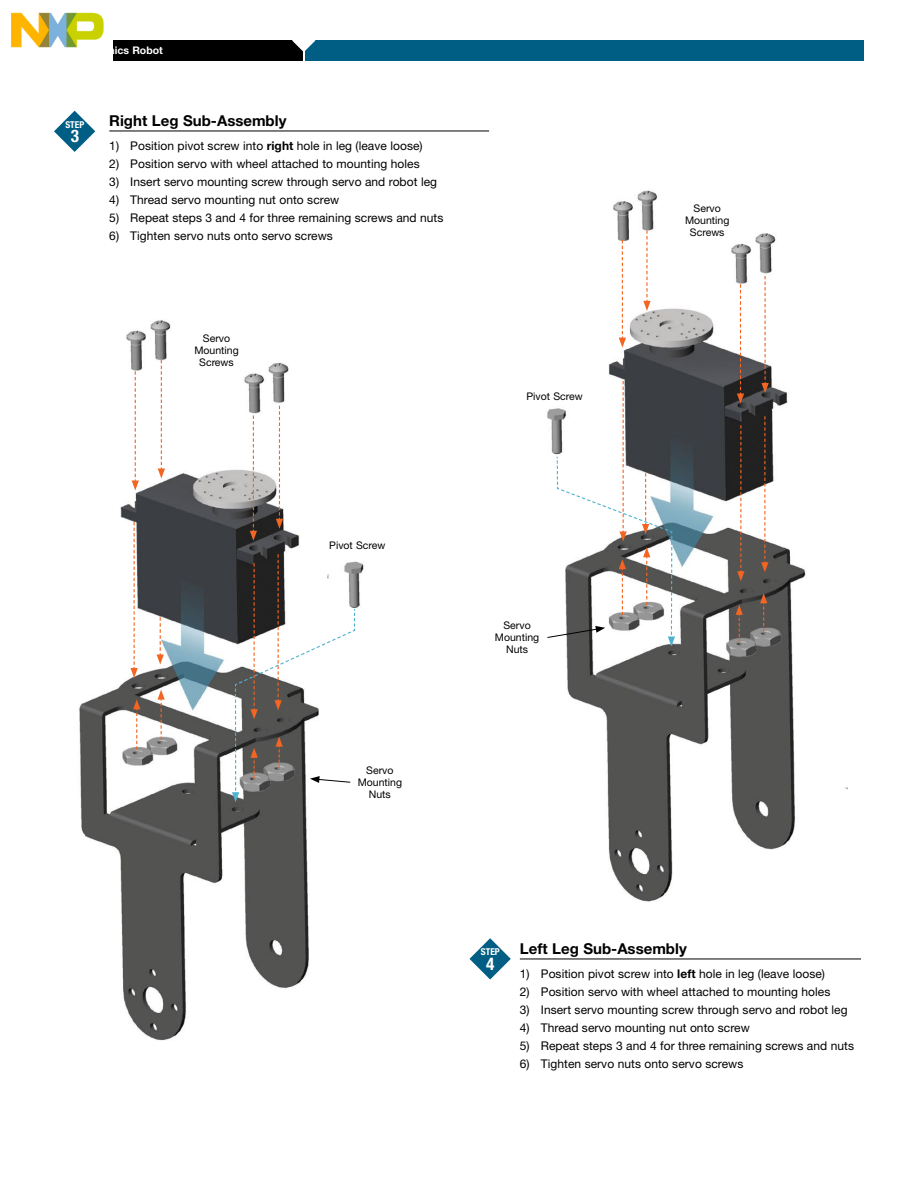
<style>
.page{position:relative;width:918px;height:1188px;background:#fff}
.page>*{position:absolute;margin:0;border:0;box-sizing:border-box;transform-origin:0 0}
.t1{font:700 condensed 17.4px "Helvetica Neue LT Pro";color:#fff}
.t2{font:700 15px "Helvetica Neue";color:#000}
.t3{font:12px "Helvetica Neue";letter-spacing:.005em;color:#000}
.t4{font:10.5px/12px "Helvetica Neue";color:#000;text-align:center}
.t5{font:700 10.5px "Helvetica Neue LT Pro";color:#fff}
.t6{font:700 condensed 9.45px "Helvetica Neue LT Pro";color:#fff}
.s1{font-weight:700}
</style>
<div class="page">
<div style="left:305px;top:40px;width:559px;height:21px;background:#005d83"></div>
<div style="left:54px;top:40px;width:248px;height:21px;background:#000"></div>
<svg style="left:292px;top:40px;width:23px;height:12px"></svg>
<img style="left:79px;top:190px;width:769px;height:851px">
<hr style="left:109px;top:131px;width:380px;height:1px;background:#000">
<hr style="left:520px;top:959px;width:341px;height:1px;background:#000">
<svg style="left:132px;top:371px;width:7px;height:119px"></svg>
<svg style="left:250px;top:416px;width:7px;height:125px"></svg>
<svg style="left:158px;top:360px;width:7px;height:118px"></svg>
<svg style="left:276px;top:406px;width:7px;height:123px"></svg>
<svg style="left:133px;top:699px;width:7px;height:51px"></svg>
<svg style="left:157px;top:690px;width:8px;height:50px"></svg>
<svg style="left:619px;top:240px;width:7px;height:108px"></svg>
<svg style="left:737px;top:284px;width:7px;height:120px"></svg>
<svg style="left:643px;top:230px;width:8px;height:81px"></svg>
<svg style="left:761px;top:276px;width:8px;height:117px"></svg>
<svg style="left:760px;top:593px;width:7px;height:39px"></svg>
<svg style="left:736px;top:605px;width:7px;height:37px"></svg>
<svg style="left:130px;top:522px;width:8px;height:156px"></svg>
<svg style="left:232px;top:554px;width:124px;height:248px"></svg>
<svg style="left:157px;top:617px;width:7px;height:47px"></svg>
<svg style="left:737px;top:425px;width:8px;height:156px"></svg>
<svg style="left:547px;top:381px;width:128px;height:265px"></svg>
<svg style="left:761px;top:416px;width:8px;height:156px"></svg>
<svg style="left:54px;top:111px;width:41px;height:41px"></svg>
<svg style="left:470px;top:938px;width:41px;height:42px"></svg>
<img style="left:11px;top:12px;width:101px;height:48px">
<p class="t5" style="left:61px;top:44px;width:104px">Mechatronics Robot</p>
<p class="t6" style="left:65px;top:119px;width:20px">STEP</p>
<h1 class="t1" style="left:71px;top:126px;width:10px">3</h1>
<p class="t2" style="left:109px;top:111px;width:179px">Right Leg Sub-Assembly</p>
<p class="t3" style="left:109px;top:138px;width:315px">1) Position pivot screw into <span class="s1">right</span> hole in leg (leave loose)</p>
<p class="t3" style="left:109px;top:156px;width:312px">2) Position servo with wheel attached to mounting holes</p>
<p class="t3" style="left:109px;top:174px;width:329px">3) Insert servo mounting screw through servo and robot leg</p>
<p class="t3" style="left:109px;top:192px;width:232px">4) Thread servo mounting nut onto screw</p>
<p class="t3" style="left:109px;top:210px;width:336px">5) Repeat steps 3 and 4 for three remaining screws and nuts</p>
<p class="t3" style="left:109px;top:228px;width:225px">6) Tighten servo nuts onto servo screws</p>
<p class="t4" style="left:194px;top:332px;width:46px">Servo<br>Mounting<br>Screws</p>
<p class="t4" style="left:526px;top:390px;width:58px">Pivot Screw</p>
<p class="t4" style="left:329px;top:540px;width:58px">Pivot Screw</p>
<p class="t4" style="left:358px;top:764px;width:46px">Servo<br>Mounting<br>Nuts</p>
<p class="t4" style="left:495px;top:619px;width:46px">Servo<br>Mounting<br>Nuts</p>
<p class="t4" style="left:685px;top:202px;width:46px">Servo<br>Mounting<br>Screws</p>
<p class="t6" style="left:481px;top:946px;width:20px">STEP</p>
<h1 class="t1" style="left:486px;top:953px;width:10px">4</h1>
<p class="t2" style="left:520px;top:939px;width:168px">Left Leg Sub-Assembly</p>
<p class="t3" style="left:520px;top:966px;width:307px">1) Position pivot screw into <span class="s1">left</span> hole in leg (leave loose)</p>
<p class="t3" style="left:520px;top:984px;width:312px">2) Position servo with wheel attached to mounting holes</p>
<p class="t3" style="left:520px;top:1002px;width:329px">3) Insert servo mounting screw through servo and robot leg</p>
<p class="t3" style="left:520px;top:1020px;width:232px">4) Thread servo mounting nut onto screw</p>
<p class="t3" style="left:520px;top:1038px;width:336px">5) Repeat steps 3 and 4 for three remaining screws and nuts</p>
<p class="t3" style="left:520px;top:1056px;width:225px">6) Tighten servo nuts onto servo screws</p>
</div>
